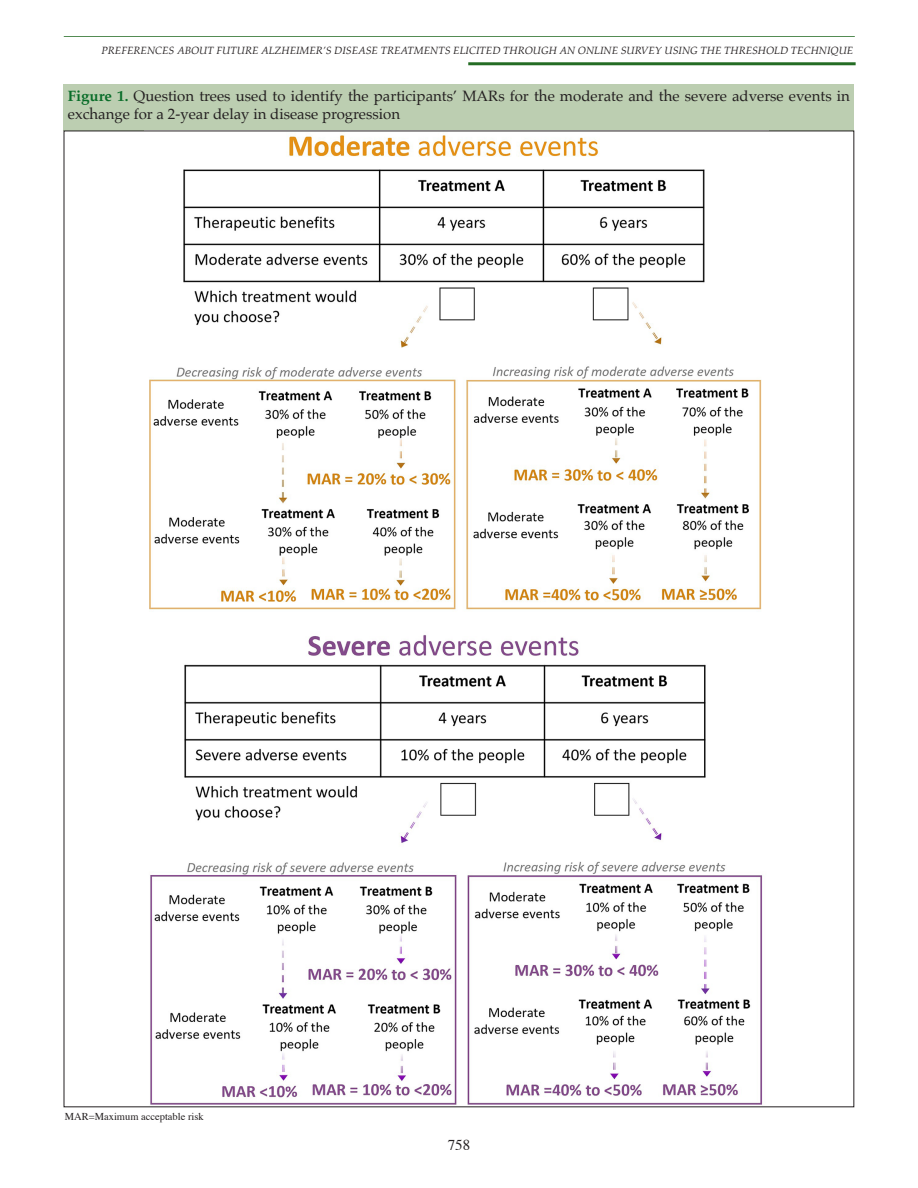
<style>
.page{position:relative;width:918px;height:1188px;background:#fff}
.page>*{position:absolute;margin:0;border:0;box-sizing:border-box;transform-origin:0 0}
.TITRE_1{font:15px/18px "Palatino Roman 2";color:#231f20}
.t1{font:15px "Times";color:#231f20}
.t2{font:italic 10.5px "Palatino";color:#231f20}
.t3{font:10.5px "Times";color:#231f20}
.s1{font-family:"Palatino";font-weight:700;color:#086c28}
</style>
<div class="page">
<hr style="left:64px;top:36px;width:791px;height:1px;background:#246c24">
<hr style="left:468px;top:62px;width:388px;height:3px;background:#246c24">
<div style="left:64px;top:85px;width:790px;height:46px;background:#bcceb1"></div>
<img style="left:149px;top:135px;width:614px;height:970px">
<p class="t2" style="left:102px;top:42px;width:753px">PREFERENCES ABOUT FUTURE ALZHEIMER’S DISEASE TREATMENTS ELICITED THROUGH AN ONLINE SURVEY USING THE THRESHOLD TECHNIQUE</p>
<p class="TITRE_1" style="left:68px;top:87px;width:784px"><span class="s1">Figure 1.</span> Question trees used to identify the participants’ MARs for the moderate and the severe adverse events in exchange for a 2-year delay in disease progression</p>
<p class="t3" style="left:65px;top:1107px;width:140px">MAR=Maximum acceptable risk</p>
<p class="t1" style="left:448px;top:1131px;width:24px">758</p>
</div>
